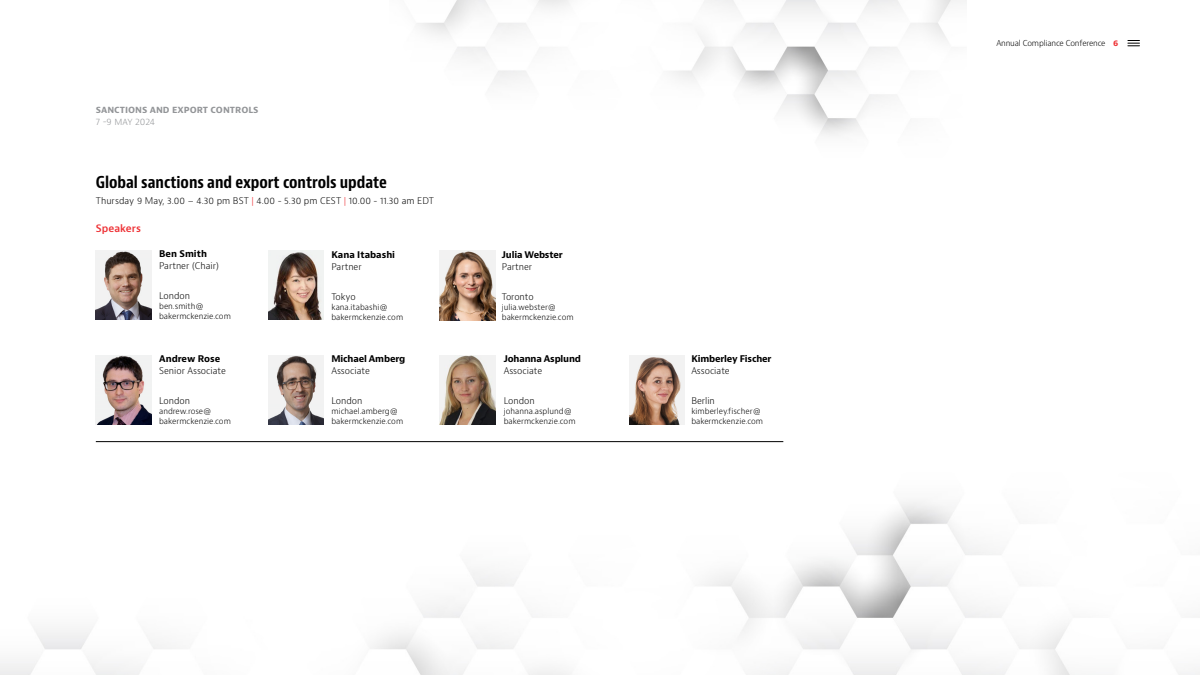
<style>
.page{position:relative;width:1200px;height:675px;background:#fff}
.page>*{position:absolute;margin:0;border:0;box-sizing:border-box;transform-origin:0 0}
.t1{font:700 condensed 16px "Baker Mc Kenzie Bernini";color:#000}
.t2{font:600 10px "Baker Mc Kenzie Bernini";letter-spacing:.005em;color:#ee3135}
.t3{font:300 9px "Baker Mc Kenzie Bernini";color:#000}
.t4{font:700 9px "Baker Mc Kenzie Bernini";letter-spacing:-.02em;color:#000}
.t5{font:700 9px "Baker Mc Kenzie Bernini";color:#939598}
.t6{font:700 9px "Baker Mc Kenzie Bernini";color:#000}
.t7{font:300 9px "Baker Mc Kenzie Bernini";letter-spacing:-.02em;color:#939598}
.t8{font:300 8px/10px "Baker Mc Kenzie Bernini";color:#000}
.t9{font:300 8px "Baker Mc Kenzie Bernini";letter-spacing:-.02em;color:#000}
.s1{color:#ee3135}
.s2{font-weight:700;color:#ee3135}
</style>
<div class="page">
<img style="left:0;top:501px;width:1200px;height:174px">
<img style="left:417px;top:0;width:550px;height:136px">
<hr style="left:96px;top:441px;width:687px;height:1px;background:#000">
<svg style="left:1128px;top:40px;width:11px;height:6px"></svg>
<img style="left:96px;top:250px;width:56px;height:69px">
<img style="left:268px;top:250px;width:56px;height:70px">
<img style="left:440px;top:250px;width:56px;height:70px">
<img style="left:96px;top:355px;width:56px;height:70px">
<img style="left:268px;top:355px;width:56px;height:70px">
<img style="left:440px;top:355px;width:55px;height:70px">
<img style="left:629px;top:356px;width:56px;height:69px">
<p class="t5" style="left:96px;top:104px;width:164px">SANCTIONS AND EXPORT CONTROLS</p>
<p class="t7" style="left:96px;top:116px;width:61px">7 -9 MAY 2024</p>
<h1 class="t1" style="left:96px;top:172px;width:293px">Global sanctions and export controls update</h1>
<p class="t3" style="left:96px;top:195px;width:340px">Thursday 9 May, 3.00 – 4.30 pm BST <span class="s1">|</span> 4.00 - 5.30 pm CEST <span class="s1">|</span> 10.00 - 11.30 am EDT</p>
<p class="t2" style="left:96px;top:222px;width:47px">Speakers</p>
<p class="t4" style="left:159px;top:248px;width:49px">Ben Smith</p>
<p class="t3" style="left:159px;top:260px;width:61px">Partner (Chair)</p>
<p class="t3" style="left:159px;top:290px;width:32px">London</p>
<p class="t8" style="left:159px;top:301px;width:73px">ben.smith@ bakermckenzie.com</p>
<p class="t4" style="left:159px;top:353px;width:63px">Andrew Rose</p>
<p class="t3" style="left:159px;top:365px;width:68px">Senior Associate</p>
<p class="t3" style="left:159px;top:395px;width:32px">London</p>
<p class="t8" style="left:159px;top:406px;width:73px">andrew.rose@ bakermckenzie.com</p>
<p class="t6" style="left:332px;top:249px;width:65px">Kana Itabashi</p>
<p class="t3" style="left:332px;top:261px;width:32px">Partner</p>
<p class="t3" style="left:332px;top:291px;width:26px">Tokyo</p>
<p class="t8" style="left:332px;top:302px;width:73px">kana.itabashi@ bakermckenzie.com</p>
<p class="t4" style="left:332px;top:353px;width:75px">Michael Amberg</p>
<p class="t3" style="left:332px;top:365px;width:40px">Associate</p>
<p class="t3" style="left:332px;top:395px;width:32px">London</p>
<p class="t8" style="left:332px;top:406px;width:73px">michael.amberg@ bakermckenzie.com</p>
<p class="t4" style="left:502px;top:249px;width:62px">Julia Webster</p>
<p class="t3" style="left:502px;top:261px;width:32px">Partner</p>
<p class="t3" style="left:502px;top:291px;width:33px">Toronto</p>
<p class="t8" style="left:502px;top:302px;width:73px">julia.webster@ bakermckenzie.com</p>
<p class="t4" style="left:504px;top:353px;width:79px">Johanna Asplund</p>
<p class="t3" style="left:504px;top:365px;width:40px">Associate</p>
<p class="t3" style="left:504px;top:395px;width:32px">London</p>
<p class="t8" style="left:504px;top:406px;width:73px">johanna.asplund@ bakermckenzie.com</p>
<p class="t4" style="left:691px;top:353px;width:82px">Kimberley Fischer</p>
<p class="t3" style="left:691px;top:365px;width:40px">Associate</p>
<p class="t3" style="left:691px;top:395px;width:25px">Berlin</p>
<p class="t8" style="left:691px;top:406px;width:73px">kimberley.fischer@ bakermckenzie.com</p>
<p class="t9" style="left:996px;top:38px;width:124px">Annual Compliance Conference <span class="s2">6</span></p>
</div>
